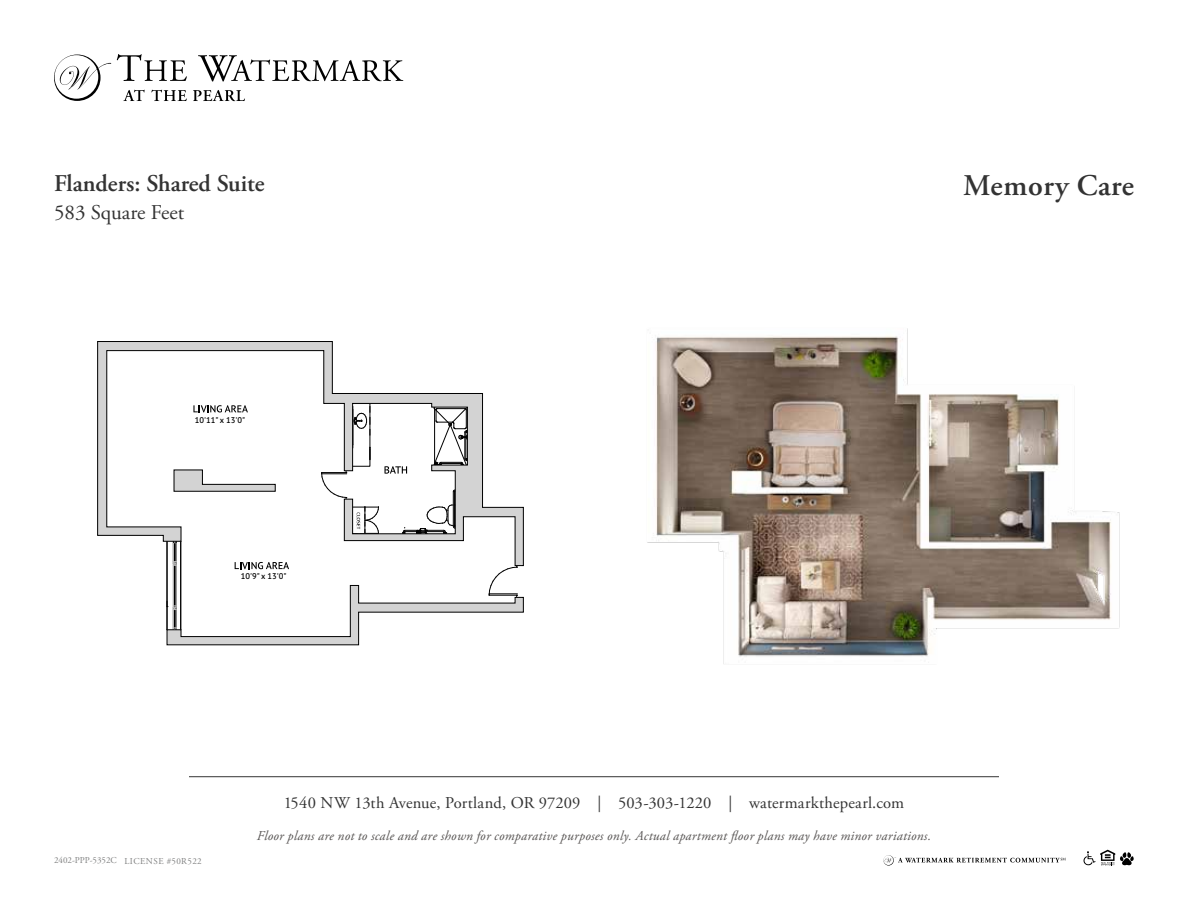
<style>
.page{position:relative;width:1188px;height:918px;background:#fff}
.page>*{position:absolute;margin:0;border:0;box-sizing:border-box;transform-origin:0 0}
.t1{font:600 30px "Adobe Garamond Pro";letter-spacing:.02em;color:#333}
.t2{font:600 24px "Adobe Garamond Pro";color:#333}
.t3{font:21px "Adobe Garamond Pro";color:#333}
.t4{font:16.5px "Adobe Garamond Pro";letter-spacing:.01em;color:#333}
.t5{font:italic 13.5px "Adobe Garamond Pro";letter-spacing:.02em;color:#575453}
.t6{font:9px "Adobe Garamond Pro";letter-spacing:.04em;color:#7e7f7f}
.t7{font:600 8.4px "PT Sans Pro";color:#000}
</style>
<div class="page">
<hr style="left:189px;top:776px;width:810px;height:1px;background:#333">
<svg style="left:883px;top:855px;width:183px;height:11px"></svg>
<svg style="left:1084px;top:850px;width:50px;height:16px"></svg>
<svg style="left:117px;top:54px;width:70px;height:27px"></svg>
<svg style="left:198px;top:55px;width:205px;height:26px"></svg>
<svg style="left:54px;top:55px;width:57px;height:46px"></svg>
<svg style="left:123px;top:90px;width:22px;height:11px"></svg>
<svg style="left:151px;top:90px;width:36px;height:11px"></svg>
<svg style="left:193px;top:90px;width:52px;height:11px"></svg>
<svg style="left:97px;top:341px;width:427px;height:225px"></svg>
<svg style="left:174px;top:470px;width:101px;height:21px"></svg>
<svg style="left:167px;top:541px;width:357px;height:104px"></svg>
<svg style="left:193px;top:405px;width:55px;height:7px"></svg>
<img style="left:647px;top:328px;width:473px;height:336px">
<h2 class="t2" style="left:54px;top:169px;width:212px">Flanders: Shared Suite</h2>
<h3 class="t3" style="left:54px;top:200px;width:132px">583 Square Feet</h3>
<p class="t7" style="left:195px;top:415px;width:52px">10'11" x 13'0"</p>
<p class="t7" style="left:241px;top:570px;width:47px">10'9" x 13'0"</p>
<h1 class="t1" style="left:963px;top:168px;width:172px">Memory Care</h1>
<p class="t6" style="left:54px;top:855px;width:149px">2402-PPP-5352C LICENSE #50R522</p>
<p class="t4" style="left:284px;top:793px;width:622px">1540 NW 13th Avenue, Portland, OR 97209 | 503-303-1220 | watermarkthepearl.com</p>
<p class="t5" style="left:257px;top:828px;width:676px">Floor plans are not to scale and are shown for comparative purposes only. Actual apartment floor plans may have minor variations.</p>
</div>
